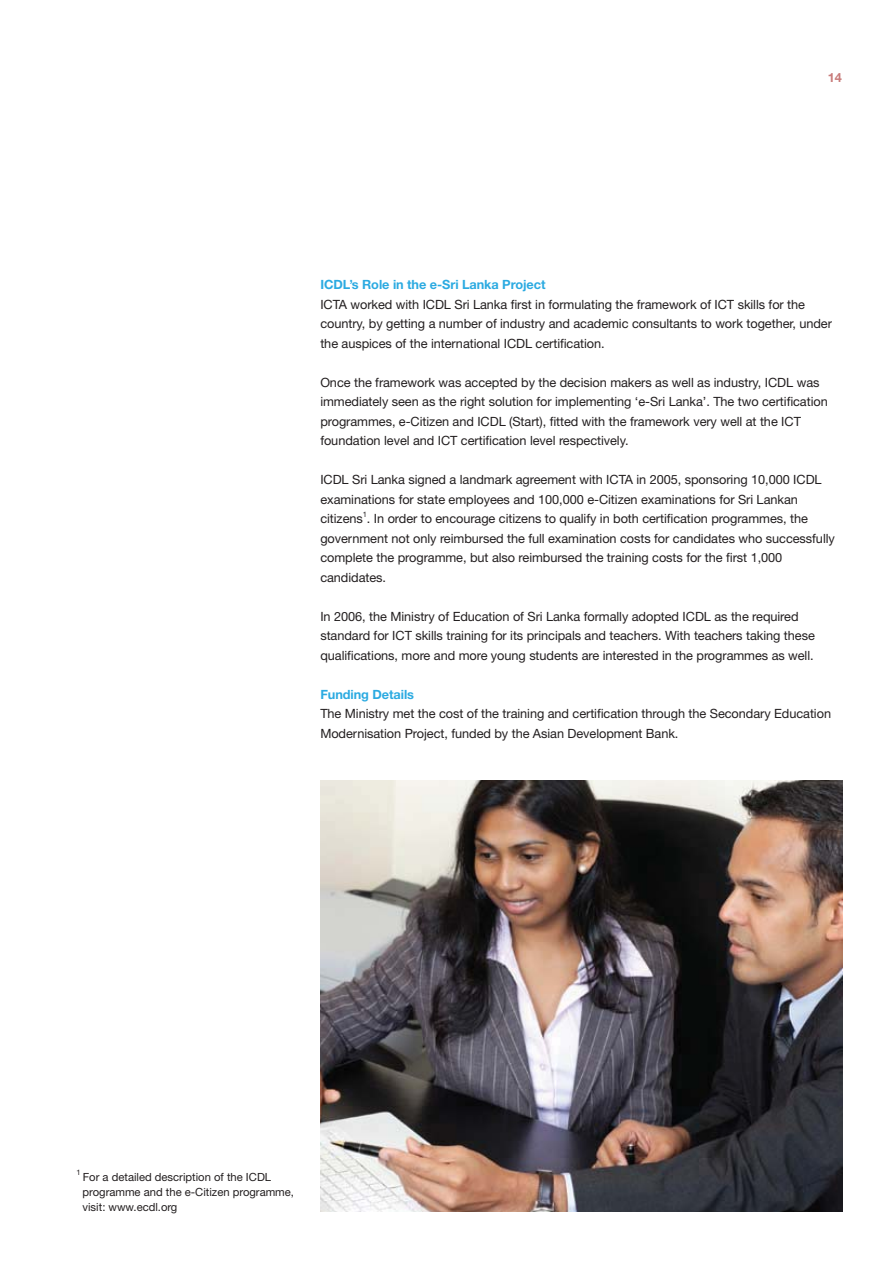
<style>
.page{position:relative;width:893px;height:1263px;background:#fff}
.page>*{position:absolute;margin:0;border:0;box-sizing:border-box;transform-origin:0 0}
.t1{font:12.75px/19.5px "Helvetica Neue";letter-spacing:-.005em;color:#231f20}
.t2{font:700 12.75px "Helvetica Neue";letter-spacing:-.005em;color:#2baae1}
.t3{font:700 12.75px "Helvetica Neue";color:#c97d7c}
.t4{font:11.25px/15px "Helvetica Neue";color:#231f20}
.t5{font:7.5px "Helvetica Neue";color:#231f20}
</style>
<div class="page">
<img style="left:320px;top:780px;width:522px;height:432px">
<p class="t3" style="left:827px;top:73px;width:16px">14</p>
<p class="t2" style="left:320px;top:280px;width:227px">ICDL’s Role in the e-Sri Lanka Project</p>
<p class="t1" style="left:320px;top:296px;width:513px">ICTA worked with ICDL Sri Lanka first in formulating the framework of ICT skills for the country, by getting a number of industry and academic consultants to work together, under the auspices of the international ICDL certification.</p>
<p class="t1" style="left:320px;top:374px;width:509px">Once the framework was accepted by the decision makers as well as industry, ICDL was immediately seen as the right solution for implementing ‘e-Sri Lanka’. The two certification programmes, e-Citizen and ICDL (Start), fitted with the framework very well at the ICT foundation level and ICT certification level respectively.</p>
<p class="t1" style="left:320px;top:471px;width:503px">ICDL Sri Lanka signed a landmark agreement with ICTA in 2005, sponsoring 10,000 ICDL examinations for state employees and 100,000 e-Citizen examinations for Sri Lankan citizens . In order to encourage citizens to qualify in both certification programmes, the</p>
<p class="t5" style="left:363px;top:512px;width:6px">1</p>
<p class="t1" style="left:320px;top:530px;width:516px">government not only reimbursed the full examination costs for candidates who successfully complete the programme, but also reimbursed the training costs for the first 1,000 candidates.</p>
<p class="t1" style="left:320px;top:608px;width:496px">In 2006, the Ministry of Education of Sri Lanka formally adopted ICDL as the required standard for ICT skills training for its principals and teachers. With teachers taking these qualifications, more and more young students are interested in the programmes as well.</p>
<p class="t2" style="left:320px;top:690px;width:95px">Funding Details</p>
<p class="t1" style="left:320px;top:705px;width:512px">The Ministry met the cost of the training and certification through the Secondary Education<br>Modernisation Project, funded by the Asian Development Bank.</p>
<p class="t5" style="left:77px;top:1170px;width:6px">1</p>
<p class="t4" style="left:82px;top:1171px;width:213px">For a detailed description of the ICDL programme and the e-Citizen programme, visit: www.ecdl.org</p>
</div>
